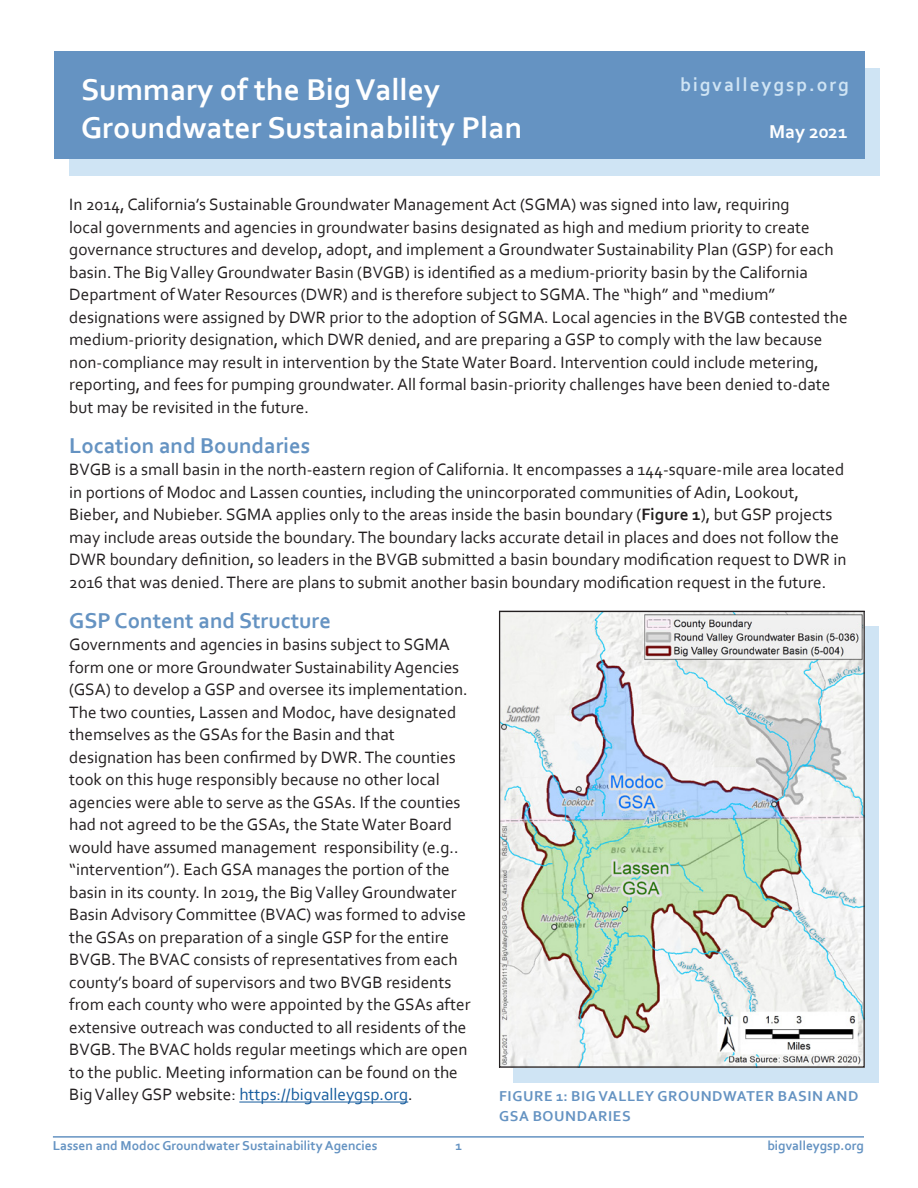
<style>
.page{position:relative;width:918px;height:1188px;background:#fff}
.page>*{position:absolute;margin:0;border:0;box-sizing:border-box;transform-origin:0 0}
.t1{font:700 31.5px/37.8px "Corbel";color:#fff}
.t2{font:700 22.5px "Corbel";color:#6593c2}
.body{font:700 19.5px "Corbel";letter-spacing:.1em;color:#cfe4f4}
.t3{font:700 19.5px "Corbel";color:#fff}
.body-2{font:17.25px/22.5px "Corbel";color:#231f20}
.figure_title{font:700 15px/19.5px "Corbel";letter-spacing:.04em;color:#6593c2}
.t4{font:700 13.5px "Corbel";color:#6593c2}
.s1{font-weight:700}
.s2{color:#175d9e}
</style>
<div class="page">
<hr style="left:53px;top:1136px;width:811px;height:2px;background:#6593c2">
<svg style="left:514px;top:626px;width:365px;height:457px;background:#c3d5e3"></svg>
<div style="left:69px;top:68px;width:811px;height:108px;background:#cfe4f4"></div>
<div style="left:54px;top:51px;width:811px;height:108px;background:#6593c2"></div>
<hr style="left:239px;top:1102px;width:169px;height:1px;background:#175d9e">
<img style="left:501px;top:613px;width:362px;height:453px">
<p class="t1" style="left:81px;top:70px;width:443px">Summary of the Big Valley<br>Groundwater Sustainability Plan</p>
<p class="body" style="left:680px;top:72px;width:170px">bigvalleygsp.org</p>
<p class="t3" style="left:769px;top:119px;width:80px">May 2021</p>
<p class="body-2" style="left:69px;top:193px;width:780px">In 2014, California’s Sustainable Groundwater Management Act (SGMA) was signed into law, requiring<br>local governments and agencies in groundwater basins designated as high and medium priority to create governance structures and develop, adopt, and implement a Groundwater Sustainability Plan (GSP) for each basin. The Big Valley Groundwater Basin (BVGB) is identified as a medium-priority basin by the California Department of Water Resources (DWR) and is therefore subject to SGMA. The “high” and “medium” designations were assigned by DWR prior to the adoption of SGMA. Local agencies in the BVGB contested the medium-priority designation, which DWR denied, and are preparing a GSP to comply with the law because non-compliance may result in intervention by the State Water Board. Intervention could include metering, reporting, and fees for pumping groundwater. All formal basin-priority challenges have been denied to-date but may be revisited in the future.</p>
<h1 class="t2" style="left:69px;top:431px;width:242px">Location and Boundaries</h1>
<p class="body-2" style="left:69px;top:458px;width:779px">BVGB is a small basin in the north-eastern region of California. It encompasses a 144-square-mile area located in portions of Modoc and Lassen counties, including the unincorporated communities of Adin, Lookout, Bieber, and Nubieber. SGMA applies only to the areas inside the basin boundary (<span class="s1">Figure 1</span>), but GSP projects may include areas outside the boundary. The boundary lacks accurate detail in places and does not follow the DWR boundary definition, so leaders in the BVGB submitted a basin boundary modification request to DWR in 2016 that was denied. There are plans to submit another basin boundary modification request in the future.</p>
<h1 class="t2" style="left:69px;top:607px;width:263px">GSP Content and Structure</h1>
<p class="body-2" style="left:69px;top:633px;width:403px">Governments and agencies in basins subject to SGMA form one or more Groundwater Sustainability Agencies (GSA) to develop a GSP and oversee its implementation.<br>The two counties, Lassen and Modoc, have designated themselves as the GSAs for the Basin and that designation has been confirmed by DWR. The counties took on this huge responsibly because no other local agencies were able to serve as the GSAs. If the counties had not agreed to be the GSAs, the State Water Board would have assumed management responsibility (e.g.. “intervention”). Each GSA manages the portion of the basin in its county. In 2019, the Big Valley Groundwater Basin Advisory Committee (BVAC) was formed to advise the GSAs on preparation of a single GSP for the entire BVGB. The BVAC consists of representatives from each county’s board of supervisors and two BVGB residents from each county who were appointed by the GSAs after extensive outreach was conducted to all residents of the BVGB. The BVAC holds regular meetings which are open to the public. Meeting information can be found on the Big Valley GSP website: <span class="s2">https://bigvalleygsp.org</span>.</p>
<p class="figure_title" style="left:499px;top:1086px;width:361px">FIGURE 1: BIG VALLEY GROUNDWATER BASIN AND<br>GSA BOUNDARIES</p>
<p class="t4" style="left:53px;top:1138px;width:326px">Lassen and Modoc Groundwater Sustainability Agencies</p>
<p class="t4" style="left:456px;top:1138px;width:8px">1</p>
<p class="t4" style="left:767px;top:1138px;width:98px">bigvalleygsp.org</p>
</div>
